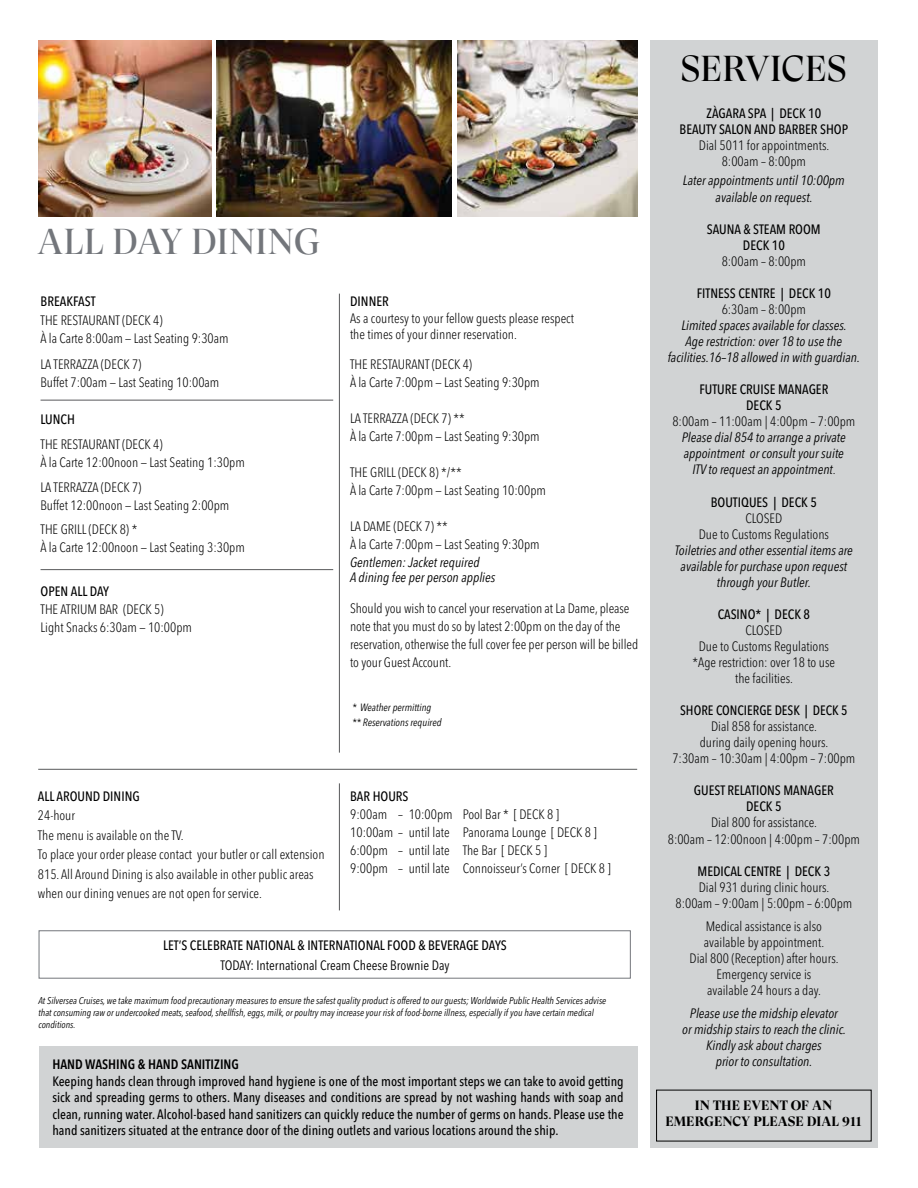
<style>
.page{position:relative;width:918px;height:1188px;background:#fff}
.page>*{position:absolute;margin:0;border:0;box-sizing:border-box;transform-origin:0 0}
.t1{font:36px "GT Super Display";letter-spacing:.01em;color:#73767b}
.t2{font:36px "GT Super Display";letter-spacing:.005em;color:#000}
.t3{font:300 condensed 13.5px/18px "Avenir Next LT Pro";color:#000}
.t4{font:500 condensed 13.5px/16px "Avenir Next LT Pro";color:#000;text-align:center}
.t5{font:italic condensed 13.5px/16px "Avenir Next LT Pro";color:#000;text-align:center}
.t6{font:condensed 13.5px "Avenir Next LT Pro";color:#000}
.t7{font:700 13.5px/16.5px "GT Super Display";letter-spacing:.01em;color:#000;text-align:center}
.t8{font:600 condensed 13.5px "Avenir Next LT Pro";color:#000}
.t9{font:italic condensed 10.5px/15px "Avenir Next LT Pro";color:#000}
.t10{font:italic condensed 9.75px/12px "Avenir Next LT Pro";color:#000}
.s1{font-weight:300;font-style:normal}
</style>
<div class="page">
<img style="left:39px;top:40px;width:173px;height:177px">
<img style="left:457px;top:40px;width:180px;height:177px">
<img style="left:216px;top:40px;width:236px;height:177px">
<div style="left:650px;top:40px;width:228px;height:1108px;background:#d1d3d4"></div>
<hr style="left:38px;top:769px;width:599px;height:1px;background:#58595b">
<hr style="left:339px;top:783px;width:1px;height:127px;background:#58595b">
<hr style="left:41px;top:569px;width:292px;height:1px;background:#58595b">
<hr style="left:339px;top:294px;width:1px;height:459px;background:#58595b">
<hr style="left:41px;top:400px;width:292px;height:1px;background:#58595b">
<div style="left:39px;top:930px;width:592px;height:49px;border:1px solid #73767b"></div>
<div style="left:39px;top:1047px;width:598px;height:101px;background:#d1d3d4"></div>
<h1 class="t1" style="left:37px;top:223px;width:284px">ALL DAY DINING</h1>
<p class="t4" style="left:41px;top:293px;width:57px">BREAKFAST</p>
<p class="t3" style="left:41px;top:311px;width:190px">THE RESTAURANT (DECK 4)<br>À la Carte 8:00am — Last Seating 9:30am</p>
<p class="t3" style="left:41px;top:356px;width:180px">LA TERRAZZA (DECK 7)<br>Buffet 7:00am — Last Seating 10:00am</p>
<p class="t4" style="left:41px;top:411px;width:36px">LUNCH</p>
<p class="t3" style="left:41px;top:435px;width:206px">THE RESTAURANT (DECK 4)<br>À la Carte 12:00noon — Last Seating 1:30pm</p>
<p class="t3" style="left:41px;top:478px;width:190px">LA TERRAZZA (DECK 7)<br>Buffet 12:00noon — Last Seating 2:00pm</p>
<p class="t3" style="left:41px;top:521px;width:206px">THE GRILL (DECK 8) *<br>À la Carte 12:00noon — Last Seating 3:30pm</p>
<p class="t4" style="left:41px;top:583px;width:70px">OPEN ALL DAY</p>
<p class="t3" style="left:41px;top:600px;width:153px">THE ATRIUM BAR (DECK 5)<br>Light Snacks 6:30am — 10:00pm</p>
<p class="t4" style="left:38px;top:788px;width:103px">ALL AROUND DINING</p>
<p class="t3" style="left:38px;top:806px;width:288px;line-height:19.5px">24-hour<br>The menu is available on the TV.<br>To place your order please contact your butler or call extension 815. All Around Dining is also available in other public areas when our dining venues are not open for service.</p>
<p class="t4" style="left:350px;top:293px;width:40px">DINNER</p>
<p class="t3" style="left:350px;top:310px;width:225px;line-height:16.5px">As a courtesy to your fellow guests please respect the times of your dinner reservation.</p>
<p class="t3" style="left:350px;top:355px;width:191px">THE RESTAURANT (DECK 4)<br>À la Carte 7:00pm — Last Seating 9:30pm</p>
<p class="t3" style="left:350px;top:409px;width:191px">LA TERRAZZA (DECK 7) **<br>À la Carte 7:00pm — Last Seating 9:30pm</p>
<p class="t3" style="left:350px;top:463px;width:197px">THE GRILL (DECK 8) */**<br>À la Carte 7:00pm — Last Seating 10:00pm</p>
<p class="t3" style="left:350px;top:517px;width:191px">LA DAME (DECK 7) **<br>À la Carte 7:00pm — Last Seating 9:30pm</p>
<p class="t5" style="left:350px;top:554px;width:147px;line-height:15.3px;text-align:left">Gentlemen: Jacket required<br>A dining fee per person applies</p>
<p class="t3" style="left:350px;top:600px;width:290px">Should you wish to cancel your reservation at La Dame, please note that you must do so by latest 2:00pm on the day of the reservation, otherwise the full cover fee per person will be billed to your Guest Account.</p>
<p class="t9" style="left:352px;top:700px;width:91px">* Weather permitting ** Reservations required</p>
<p class="t4" style="left:350px;top:788px;width:60px">BAR HOURS</p>
<p class="t3" style="left:350px;top:805px;width:262px">9:00am – 10:00pm Pool Bar * [ DECK 8 ]<br>10:00am – until late Panorama Lounge [ DECK 8 ] 6:00pm – until late The Bar [ DECK 5 ]<br>9:00pm – until late Connoisseur’s Corner [ DECK 8 ]</p>
<p class="t4" style="left:163px;top:938px;width:345px">LET’S CELEBRATE NATIONAL &amp; INTERNATIONAL FOOD &amp; BEVERAGE DAYS</p>
<p class="t6" style="left:220px;top:957px;width:231px">TODAY: International Cream Cheese Brownie Day</p>
<p class="t10" style="left:38px;top:994px;width:569px">At Silversea Cruises, we take maximum food precautionary measures to ensure the safest quality product is offered to our guests; Worldwide Public Health Services advise that consuming raw or undercooked meats, seafood, shellfish, eggs, milk, or poultry may increase your risk of food-borne illness, especially if you have certain medical conditions.</p>
<p class="t8" style="left:52px;top:1056px;width:188px">HAND WASHING &amp; HAND SANITIZING</p>
<p class="t4" style="left:52px;top:1073px;width:573px;line-height:16.5px;text-align:justify">Keeping hands clean through improved hand hygiene is one of the most important steps we can take to avoid getting sick and spreading germs to others. Many diseases and conditions are spread by not washing hands with soap and clean, running water. Alcohol-based hand sanitizers can quickly reduce the number of germs on hands. Please use the hand sanitizers situated at the entrance door of the dining outlets and various locations around the ship.</p>
<h1 class="t2" style="left:681px;top:50px;width:167px">SERVICES</h1>
<p class="t4" style="left:680px;top:105px;width:170px">ZÀGARA SPA | DECK 10<br>BEAUTY SALON AND BARBER SHOP</p>
<p class="t3" style="left:699px;top:137px;width:132px;line-height:16px;text-align:center">Dial 5011 for appointments.<br>8:00am – 8:00pm</p>
<p class="t5" style="left:683px;top:173px;width:163px">Later appointments until 10:00pm available on request.</p>
<p class="t4" style="left:707px;top:221px;width:115px">SAUNA &amp; STEAM ROOM<br>DECK 10</p>
<p class="t3" style="left:722px;top:252px;width:86px">8:00am – 8:00pm</p>
<p class="t4" style="left:697px;top:285px;width:136px">FITNESS CENTRE | DECK 10</p>
<p class="t3" style="left:722px;top:300px;width:86px">6:30am – 8:00pm</p>
<p class="t5" style="left:668px;top:317px;width:194px">Limited spaces available for classes.<br>Age restriction: over 18 to use the facilities.16–18 allowed in with guardian.</p>
<p class="t4" style="left:699px;top:381px;width:130px">FUTURE CRUISE MANAGER<br>DECK 5</p>
<p class="t3" style="left:672px;top:413px;width:184px">8:00am – 11:00am | 4:00pm – 7:00pm</p>
<p class="t5" style="left:682px;top:430px;width:166px">Please dial 854 to arrange a private appointment or consult your suite<br>ITV to request an appointment<span class="s1">.</span></p>
<p class="t4" style="left:711px;top:494px;width:108px">BOUTIQUES | DECK 5</p>
<p class="t3" style="left:699px;top:510px;width:132px;line-height:16px;text-align:center">CLOSED<br>Due to Customs Regulations</p>
<p class="t5" style="left:675px;top:542px;width:179px">Toiletries and other essential items are available for purchase upon request through your Butler.</p>
<p class="t4" style="left:718px;top:606px;width:94px">CASINO* | DECK 8</p>
<p class="t3" style="left:693px;top:622px;width:144px;line-height:16px;text-align:center">CLOSED<br>Due to Customs Regulations *Age restriction: over 18 to use the facilities.</p>
<p class="t4" style="left:680px;top:702px;width:169px">SHORE CONCIERGE DESK | DECK 5</p>
<p class="t3" style="left:672px;top:718px;width:184px;line-height:16px;text-align:center">Dial 858 for assistance.<br>during daily opening hours.<br>7:30am – 10:30am | 4:00pm – 7:00pm</p>
<p class="t4" style="left:694px;top:783px;width:141px">GUEST RELATIONS MANAGER<br>DECK 5</p>
<p class="t3" style="left:668px;top:815px;width:194px;line-height:16px;text-align:center">Dial 800 for assistance.<br>8:00am – 12:00noon | 4:00pm – 7:00pm</p>
<p class="t4" style="left:698px;top:863px;width:134px">MEDICAL CENTRE | DECK 3</p>
<p class="t3" style="left:676px;top:879px;width:178px;line-height:16px;text-align:center">Dial 931 during clinic hours.<br>8:00am – 9:00am | 5:00pm – 6:00pm</p>
<p class="t3" style="left:690px;top:918px;width:151px;line-height:16px;text-align:center">Medical assistance is also available by appointment.<br>Dial 800 (Reception) after hours.<br>Emergency service is<br>available 24 hours a day.</p>
<p class="t5" style="left:682px;top:1005px;width:165px">Please use the midship elevator<br>or midship stairs to reach the clinic.<br>Kindly ask about charges<br>prior to consultation.</p>
<p class="t7" style="left:665px;top:1097px;width:198px">IN THE EVENT OF AN<br>EMERGENCY PLEASE DIAL 911</p>
</div>
